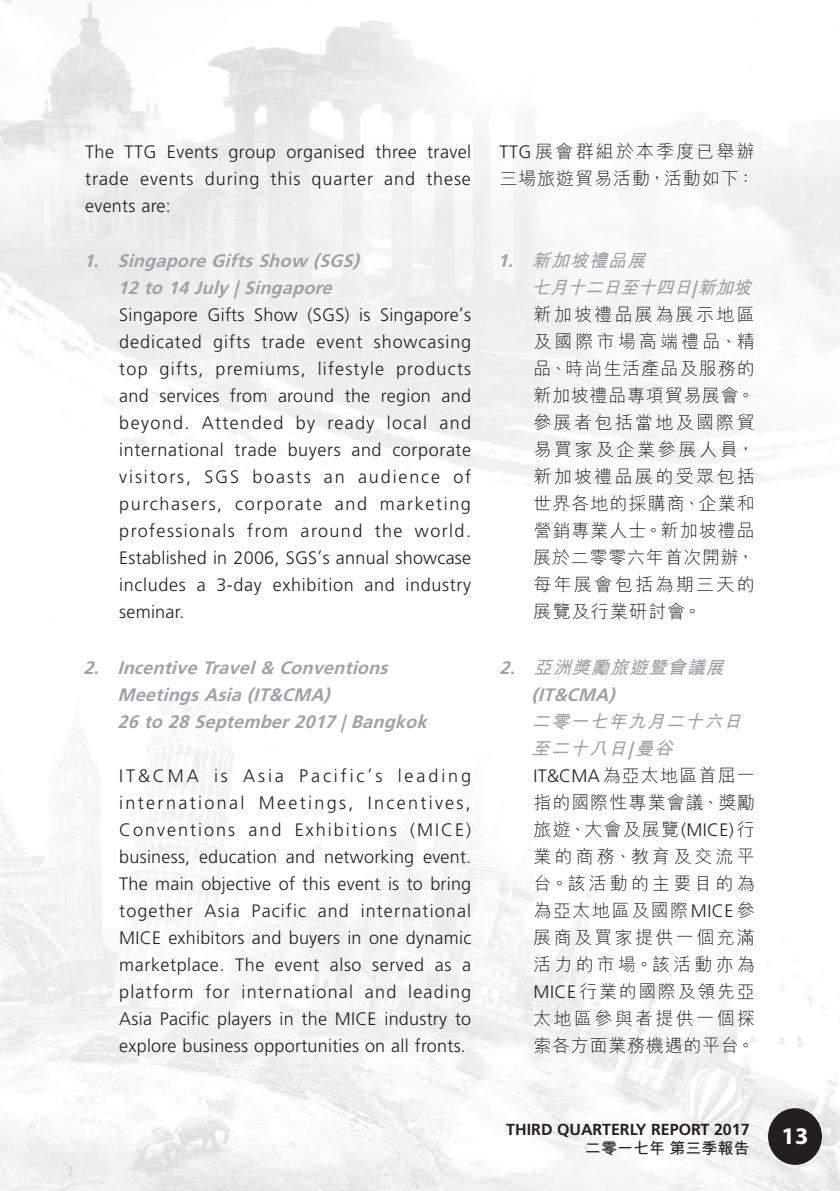
<style>
.page{position:relative;width:840px;height:1191px;background:#fff}
.page>*{position:absolute;margin:0;border:0;box-sizing:border-box;transform-origin:0 0}
.t1{font:700 24px "Myriad Pro";color:#fff}
.t2{font:300 18px/27px "Frutiger LT Std";letter-spacing:.02em;color:#231f20;text-align:justify}
.t3{font:300 18px/27px "M Hei HK";letter-spacing:.115em;color:#231f20}
.t4{font:300 18px/27px "M Hei HK";letter-spacing:.09em;color:#231f20}
.t5{font:italic 700 18px/27px "Frutiger LT Std";color:#a0a1a5;text-align:center}
.t6{font:300 18px/27px "M Hei HK";letter-spacing:.085em;color:#231f20}
.t7{font:italic 700 18px "M Hei HK";color:#a0a1a5}
.t8{font:700 16px "Frutiger LT Std";color:#231f20}
.t9{font:700 16px "M Hei HK";color:#231f20}
.s1{font-family:"Frutiger LT Std"}
.s2{font-family:"Frutiger LT Std";font-weight:700;font-style:italic;color:#a0a1a5}
.s3{font-weight:700;font-style:italic;color:#a0a1a5}
</style>
<div class="page">
<img style="left:0;top:0;width:839px;height:1191px">
<div style="left:767px;top:1108px;width:54px;height:56px;background:#231f20;border-radius:50%"></div>
<p class="t2" style="left:85px;top:138px;width:387px">The TTG Events group organised three travel trade events during this quarter and these events are:</p>
<p class="t5" style="left:83px;top:247px;width:282px">1. Singapore GiftsShow (SGS)<br>12 to 14 July |Singapore</p>
<p class="t2" style="left:119px;top:302px;width:353px">Singapore Gifts Show (SGS) is Singapore’s dedicated gifts trade event showcasing top gifts, premiums, lifestyle products and services from around the region and beyond. Attended by ready local and international trade buyers and corporate visitors, SGS boasts an audience of purchasers, corporate and marketing professionals from around the world.<br>Established in 2006, SGS’s annual showcase includes a 3-day exhibition and industry seminar.</p>
<p class="t5" style="left:117px;top:654px;width:316px;text-align:left;text-indent:-34px">2. Incentive Travel&amp; Conventions<br>MeetingsAsia (IT&amp;CMA)<br>26 to 28 September2017 |Bangkok</p>
<p class="t2" style="left:119px;top:762px;width:353px">IT&amp;CMA is Asia Pacific’s leading international Meetings, Incentives, Conventions and Exhibitions (MICE) business, education and networking event.<br>The main objective of this event is to bring together Asia Pacific and international MICE exhibitors and buyers in one dynamic marketplace. The event also served as a platform for international and leading Asia Pacific players in the MICE industry to explore business opportunities on all fronts.</p>
<p class="t6" style="left:499px;top:137px;width:257px"><span class="s1">TTG</span>展會群組於本季度已舉辦三場旅遊貿易活動，活動如下：</p>
<p class="t3" style="left:531px;top:247px;width:227px;text-indent:-34px"><span class="s2">1.</span> <span class="s3">新加坡禮品展<br>七月十二日至十四日</span><span class="s2">|</span><span class="s3">新加坡</span>新加坡禮品展為展示地區及國際市場高端禮品、精品、時尚生活產品及服務的新加坡禮品專項貿易展會。參展者包括當地及國際貿易買家及企業參展人員，新加坡禮品展的受眾包括世界各地的採購商、企業和營銷專業人士。新加坡禮品展於二零零六年首次開辦，每年展會包括為期三天的展覽及行業研討會。</p>
<p class="t7" style="left:499px;top:654px;width:232px"><span class="s1">2.</span> 亞洲獎勵旅遊暨會議展</p>
<p class="t5" style="left:531px;top:681px;width:90px">(IT&amp;CMA)</p>
<p class="t4" style="left:531px;top:707px;width:225px"><span class="s3">二零一七年九月二十六日至二十八日</span><span class="s2">|</span><span class="s3">曼谷<br></span><span class="s1">IT&amp;CMA</span>為亞太地區首屈一指的國際性專業會議、獎勵旅遊、大會及展覽<span class="s1">(MICE)</span>行業的商務、教育及交流平台。該活動的主要目的為為亞太地區及國際<span class="s1">MICE</span>參展商及買家提供一個充滿活力的市場。該活動亦為<br><span class="s1">MICE</span>行業的國際及領先亞太地區參與者提供一個探索各方面業務機遇的平台。</p>
<p class="t8" style="left:506px;top:1120px;width:245px">THIRD QUARTERLY REPORT 2017</p>
<p class="t9" style="left:584px;top:1137px;width:166px">二零一七年 第三季報告</p>
<h1 class="t1" style="left:781px;top:1120px;width:28px">13</h1>
</div>
